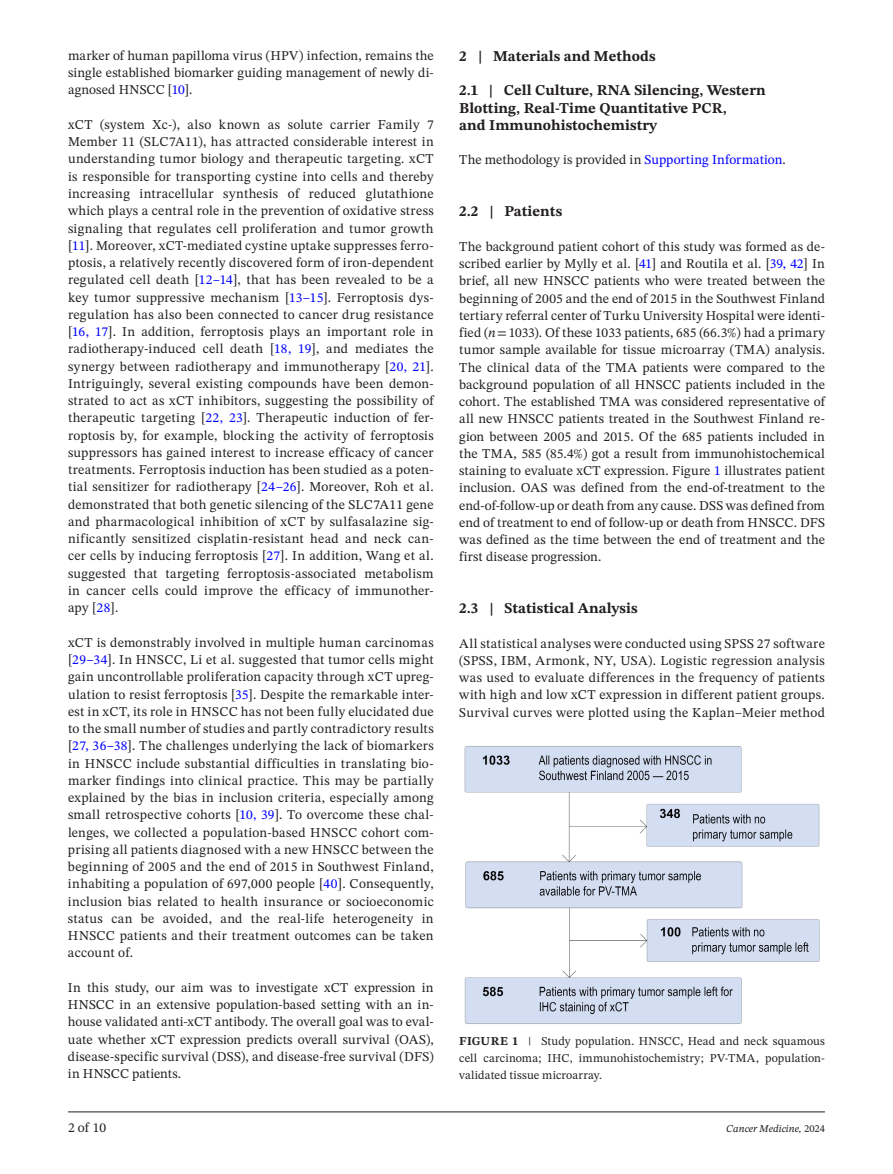
<style>
.page{position:relative;width:893px;height:1174px;background:#fff}
.page>*{position:absolute;margin:0;border:0;box-sizing:border-box;transform-origin:0 0}
.t1{font:700 15px/17.2px "STIX Two Text";color:#231f20}
.t2{font:13.5px/17.2px "STIX Two Text";letter-spacing:.01em;color:#231f20;text-align:justify}
.t3{font:12px/17.2px "STIX Two Text";letter-spacing:.015em;color:#231f20;text-align:justify}
.t4{font:italic 10.5px "STIX Two Text";color:#231f20}
.s1{color:#00f}
.s2{font-style:italic}
.s3{font-weight:700}
.s4{font-style:normal}
</style>
<div class="page">
<hr style="left:68px;top:1111px;width:757px;height:1px;background:#231f20">
<img style="left:464px;top:746px;width:356px;height:278px">
<p class="t2" style="left:68px;top:47px;width:367px">marker of human papilloma virus (HPV) infection, remains the single established biomarker guiding management of newly di&shy;agnosed HNSCC [<span class="s1">10</span>].</p>
<p class="t2" style="left:68px;top:116px;width:367px">xCT (system Xc-), also known as solute carrier Family 7<br>Member 11 (SLC7A11), has attracted considerable interest in understanding tumor biology and therapeutic targeting. xCT is responsible for transporting cystine into cells and thereby increasing intracellular synthesis of reduced glutathione which plays a central role in the prevention of oxidative stress signaling that regulates cell proliferation and tumor growth [<span class="s1">11</span>]. Moreover, xCT-mediated cystine uptake suppresses ferro&shy;ptosis, a relatively recently discovered form of iron-dependent regulated cell death [<span class="s1">12–14</span>], that has been revealed to be a key tumor suppressive mechanism [<span class="s1">13–15</span>]. Ferroptosis dys&shy;regulation has also been connected to cancer drug resistance [<span class="s1">16, 17</span>]. In addition, ferroptosis plays an important role in radiotherapy-induced cell death [<span class="s1">18, 19</span>], and mediates the synergy between radiotherapy and immunotherapy [<span class="s1">20, 21</span>].<br>Intriguingly, several existing compounds have been demon&shy;strated to act as xCT inhibitors, suggesting the possibility of therapeutic targeting [<span class="s1">22, 23</span>]. Therapeutic induction of fer&shy;roptosis by, for example, blocking the activity of ferroptosis suppressors has gained interest to increase efficacy of cancer treatments. Ferroptosis induction has been studied as a poten&shy;tial sensitizer for radiotherapy [<span class="s1">24–26</span>]. Moreover, Roh et al. demonstrated that both genetic silencing of the SLC7A11 gene and pharmacological inhibition of xCT by sulfasalazine sig&shy;nificantly sensitized cisplatin-resistant head and neck can&shy;cer cells by inducing ferroptosis [<span class="s1">27</span>]. In addition, Wang et al. suggested that targeting ferroptosis-associated metabolism in cancer cells could improve the efficacy of immunother&shy;apy [<span class="s1">28</span>].</p>
<p class="t2" style="left:68px;top:633px;width:367px">xCT is demonstrably involved in multiple human carcinomas [<span class="s1">29–34</span>]. In HNSCC, Li et al. suggested that tumor cells might gain uncontrollable proliferation capacity through xCT upreg&shy;ulation to resist ferroptosis [<span class="s1">35</span>]. Despite the remarkable inter&shy;est in xCT, its role in HNSCC has not been fully elucidated due to the small number of studies and partly contradictory results [<span class="s1">27, 36–38</span>]. The challenges underlying the lack of biomarkers in HNSCC include substantial difficulties in translating bio&shy;marker findings into clinical practice. This may be partially explained by the bias in inclusion criteria, especially among small retrospective cohorts [<span class="s1">10, 39</span>]. To overcome these chal&shy;lenges, we collected a population-based HNSCC cohort com&shy;prising all patients diagnosed with a new HNSCC between the beginning of 2005 and the end of 2015 in Southwest Finland, inhabiting a population of 697,000 people [<span class="s1">40</span>]. Consequently, inclusion bias related to health insurance or socioeconomic status can be avoided, and the real-life heterogeneity in HNSCC patients and their treatment outcomes can be taken account of.</p>
<p class="t2" style="left:68px;top:978px;width:367px">In this study, our aim was to investigate xCT expression in HNSCC in an extensive population-based setting with an in&shy;house validated anti-xCT antibody. The overall goal was to eval&shy;uate whether xCT expression predicts overall survival (OAS), disease-specific survival (DSS), and disease-free survival (DFS) in HNSCC patients.</p>
<p class="t1" style="left:459px;top:48px;width:198px">2 | Materials and Methods</p>
<p class="t1" style="left:459px;top:82px;width:308px">2.1 | Cell Culture, RNA Silencing, Western<br>Blotting, Real-Time Quantitative PCR,<br>and Immunohistochemistry</p>
<p class="t2" style="left:459px;top:151px;width:328px">The methodology is provided in <span class="s1">Supporting Information</span>.</p>
<p class="t1" style="left:459px;top:203px;width:105px">2.2 | Patients</p>
<p class="t2" style="left:459px;top:237px;width:367px">The background patient cohort of this study was formed as de&shy;scribed earlier by Mylly et al. [<span class="s1">41</span>] and Routila et al. [<span class="s1">39, 42</span>] In brief, all new HNSCC patients who were treated between the beginning of 2005 and the end of 2015 in the Southwest Finland tertiary referral center of Turku University Hospital were identi&shy;fied (<span class="s2">n</span>=1033). Of these 1033 patients, 685 (66.3%) had a primary tumor sample available for tissue microarray (TMA) analysis.<br>The clinical data of the TMA patients were compared to the background population of all HNSCC patients included in the cohort. The established TMA was considered representative of all new HNSCC patients treated in the Southwest Finland re&shy;gion between 2005 and 2015. Of the 685 patients included in the TMA, 585 (85.4%) got a result from immunohistochemical staining to evaluate xCT expression. Figure <span class="s1">1</span> illustrates patient inclusion. OAS was defined from the end-of-treatment to the end-of-follow-up or death from any cause. DSS was defined from end of treatment to end of follow-up or death from HNSCC. DFS was defined as the time between the end of treatment and the first disease progression.</p>
<p class="t1" style="left:459px;top:600px;width:180px">2.3 | Statistical Analysis</p>
<p class="t2" style="left:459px;top:634px;width:367px">All statistical analyses were conducted using SPSS 27 software (SPSS, IBM, Armonk, NY, USA). Logistic regression analysis was used to evaluate differences in the frequency of patients with high and low xCT expression in different patient groups.<br>Survival curves were plotted using the Kaplan–Meier method</p>
<p class="t3" style="left:459px;top:1032px;width:367px"><span class="s3">FIGURE 1</span> | Study population. HNSCC, Head and neck squamous cell carcinoma; IHC, immunohistochemistry; PV-TMA, population&shy;validated tissue microarray.</p>
<p class="t2" style="left:68px;top:1119px;width:40px">2 of 10</p>
<p class="t4" style="left:726px;top:1121px;width:100px">Cancer Medicine, <span class="s4">2024</span></p>
</div>
